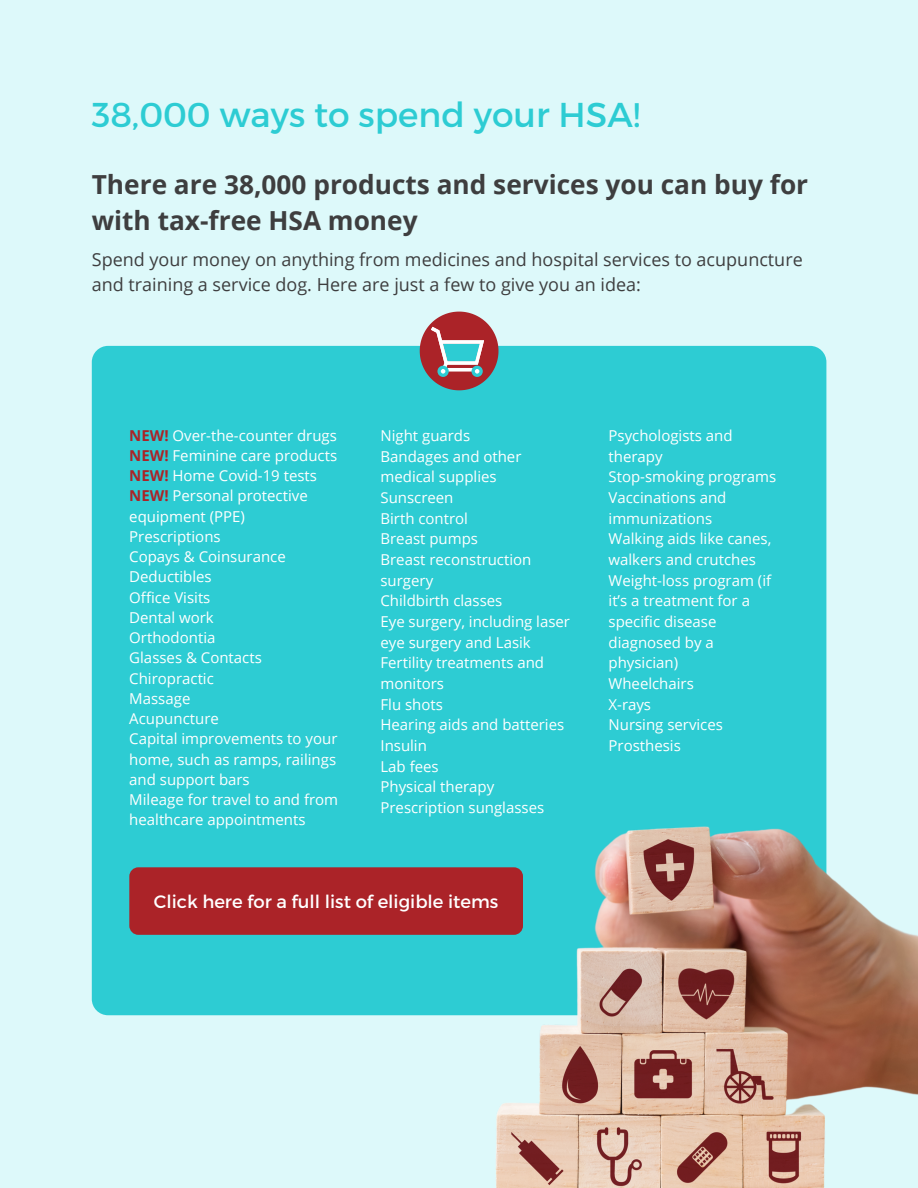
<style>
.page{position:relative;width:918px;height:1188px;background:#ddf9fa}
.page>*{position:absolute;margin:0;border:0;box-sizing:border-box;transform-origin:0 0}
.t1{font:34.5px "Montserrat";color:#2dccd3}
.t2{font:700 26.25px/36px "Open Sans";color:#3e3e3f}
.t3{font:18px/24.6px "Open Sans";color:#3e3e3f}
.t4{font:18px "Montserrat";color:#fff}
.t5{font:15px/20.7px "Open Sans";color:#fff}
.s1{font-weight:700;color:#ab2328}
</style>
<div class="page">
<div style="left:92px;top:346px;width:734px;height:669px;background:#2dccd3;border-radius:16px"></div>
<svg style="left:420px;top:312px;width:78px;height:78px"></svg>
<div style="left:129px;top:867px;width:394px;height:68px;background:#ab2328;border-radius:9px"></div>
<img style="left:471px;top:675px;width:447px;height:513px">
<h1 class="t1" style="left:92px;top:92px;width:550px">38,000 ways to spend your HSA!</h1>
<h2 class="t2" style="left:92px;top:166px;width:718px">There are 38,000 products and services you can buy for with tax-free HSA money</h2>
<p class="t3" style="left:92px;top:247px;width:712px">Spend your money on anything from medicines and hospital services to acupuncture and training a service dog. Here are just a few to give you an idea:</p>
<p class="t5" style="left:129px;top:425px;width:210px;line-height:20.2px"><span class="s1">NEW!</span> Over-the-counter drugs<br><span class="s1">NEW!</span> Feminine care products<br><span class="s1">NEW!</span> Home Covid-19 tests<br><span class="s1">NEW!</span> Personal protective equipment (PPE)<br>Prescriptions<br>Copays &amp; Coinsurance<br>Deductibles<br>Office Visits<br>Dental work<br>Orthodontia<br>Glasses &amp; Contacts<br>Chiropractic<br>Massage<br>Acupuncture<br>Capital improvements to your home, such as ramps, railings and support bars<br>Mileage for travel to and from healthcare appointments</p>
<p class="t5" style="left:380px;top:425px;width:191px">Night guards<br>Bandages and other medical supplies<br>Sunscreen<br>Birth control<br>Breast pumps<br>Breast reconstruction surgery<br>Childbirth classes<br>Eye surgery, including laser eye surgery and Lasik<br>Fertility treatments and monitors<br>Flu shots<br>Hearing aids and batteries<br>Insulin<br>Lab fees<br>Physical therapy<br>Prescription sunglasses</p>
<p class="t5" style="left:609px;top:425px;width:169px">Psychologists and therapy<br>Stop-smoking programs<br>Vaccinations and immunizations<br>Walking aids like canes, walkers and crutches<br>Weight-loss program (if it’s a treatment for a specific disease diagnosed by a physician)<br>Wheelchairs<br>X-rays<br>Nursing services<br>Prosthesis</p>
<p class="t4" style="left:154px;top:890px;width:346px">Click here for a full list of eligible items</p>
</div>
